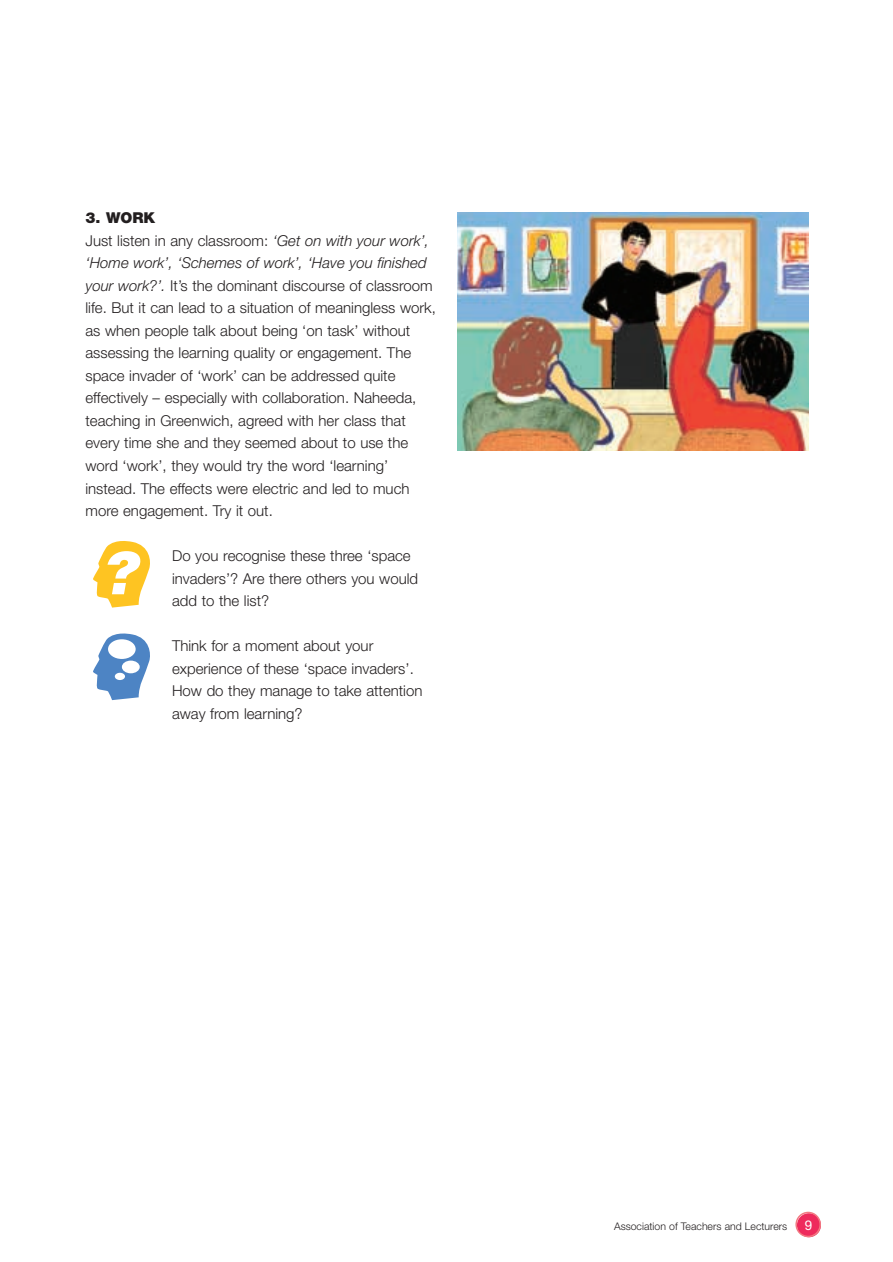
<style>
.page{position:relative;width:893px;height:1262px;background:#fff}
.page>*{position:absolute;margin:0;border:0;box-sizing:border-box;transform-origin:0 0}
.t1{font:300 15px/22.5px "Helvetica Neue";color:#231f20}
.t2{font:13.5px "Helvetica Neue";color:#fff}
.t3{font:300 10.5px "Helvetica Neue";color:#231f20}
.s1{font-weight:900}
.s2{font-style:italic}
</style>
<div class="page">
<svg style="left:795px;top:1211px;width:26px;height:26px"></svg>
<svg style="left:93px;top:541px;width:57px;height:66px"></svg>
<svg style="left:93px;top:633px;width:57px;height:67px"></svg>
<div style="left:108px;top:639px;width:28px;height:20px;background:#fff;border-radius:50%"></div>
<div style="left:122px;top:660px;width:18px;height:13px;background:#fff;border-radius:50%"></div>
<div style="left:115px;top:673px;width:10px;height:7px;background:#fff;border-radius:50%"></div>
<img style="left:458px;top:213px;width:350px;height:238px">
<p class="t1" style="left:85px;top:208px;width:352px"><span class="s1">3. WORK<br></span>Just listen in any classroom: <span class="s2">‘Get on with your work’, ‘Home work’, ‘Schemes of work’, ‘Have you finished your work?’.</span> It’s the dominant discourse of classroom life. But it can lead to a situation of meaningless work, as when people talk about being ‘on task’ without assessing the learning quality or engagement. The space invader of ‘work’ can be addressed quite effectively – especially with collaboration. Naheeda, teaching in Greenwich, agreed with her class that every time she and they seemed about to use the word ‘work’, they would try the word ‘learning’ instead. The effects were electric and led to much more engagement. Try it out.</p>
<p class="t1" style="left:172px;top:546px;width:247px">Do you recognise these three ‘space invaders’? Are there others you would add to the list?</p>
<p class="t1" style="left:172px;top:636px;width:252px">Think for a moment about your experience of these ‘space invaders’.<br>How do they manage to take attention away from learning?</p>
<p class="t3" style="left:614px;top:1222px;width:175px">Association of Teachers and Lecturers</p>
<p class="t2" style="left:805px;top:1220px;width:9px">9</p>
</div>
